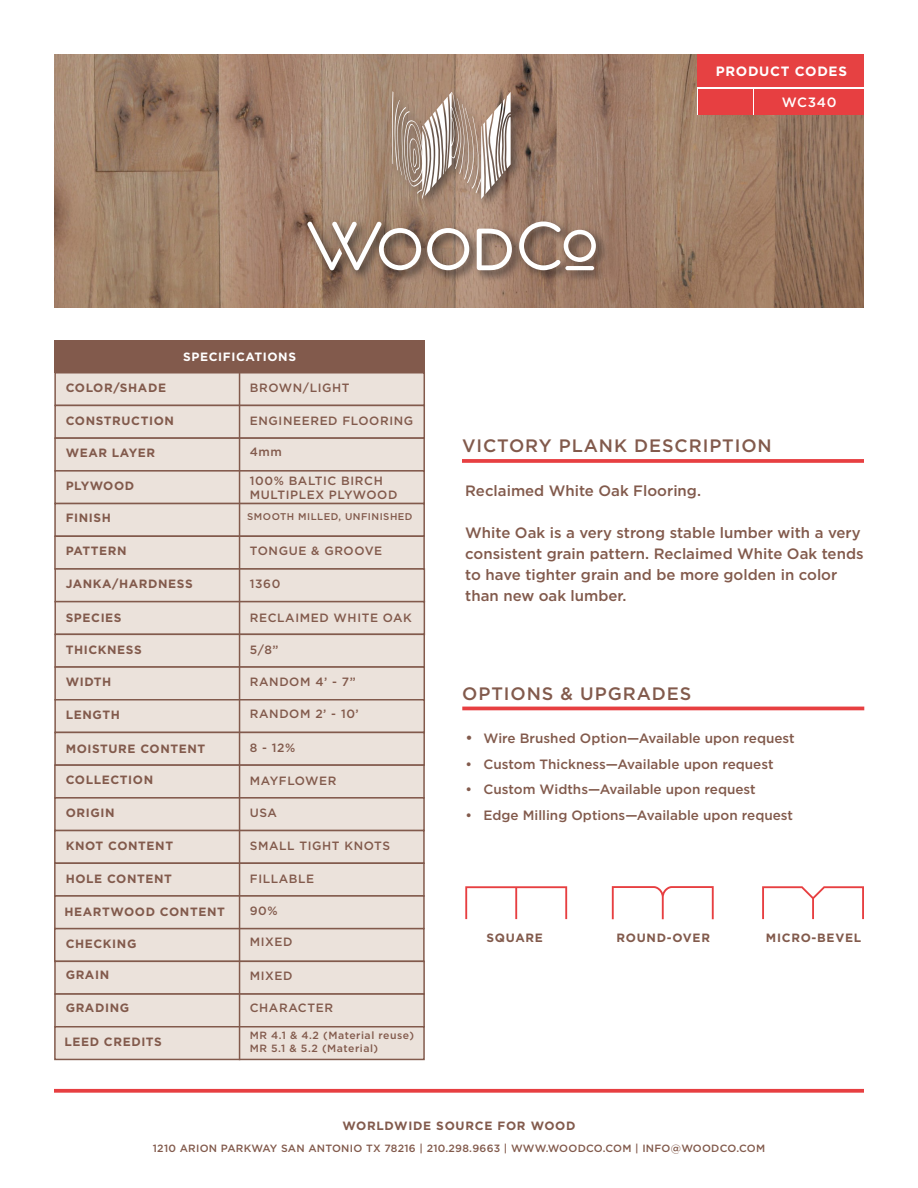
<style>
.page{position:relative;width:918px;height:1188px;background:#fff}
.page>*{position:absolute;margin:0;border:0;box-sizing:border-box;transform-origin:0 0}
.t1{font:500 18px "Gotham";letter-spacing:.05em;color:#825a4c}
.t2{font:500 15px/21px "Gotham";color:#825a4c}
.t3{font:500 13.5px "Gotham";color:#825a4c}
.t4{font:700 13.5px "Gotham";letter-spacing:.05em;color:#fff}
.t5{font:500 13.5px "Gotham";letter-spacing:.05em;color:#fff}
.t6{font:700 12px "Gotham";letter-spacing:.05em;color:#825a4c}
.t7{font:500 12px/14.4px "Gotham";letter-spacing:.05em;color:#825a4c}
.t8{font:700 12px "Gotham";letter-spacing:.05em;color:#fff}
.t9{font:500 10.5px "Gotham";letter-spacing:.025em;color:#825a4c}
.t10{font:500 10.5px "Gotham";letter-spacing:.05em;color:#825a4c}
.t11{font:500 9.75px "Gotham";letter-spacing:.05em;color:#825a4c}
.s1{font-size:15px}
</style>
<div class="page">
<img style="left:54px;top:54px;width:810px;height:254px">
<div style="left:698px;top:53px;width:166px;height:62px;background:#fff"></div>
<div style="left:754px;top:89px;width:110px;height:26px;background:#e73f41"></div>
<div style="left:698px;top:89px;width:54px;height:26px;background:#e73f41"></div>
<svg style="left:462px;top:459px;width:402px;height:4px;background:#e84a4c"></svg>
<div style="left:54px;top:372px;width:371px;height:34px;background:#ebe2db"></div>
<div style="left:54px;top:340px;width:371px;height:33px;background:#825a4c"></div>
<div style="left:54px;top:405px;width:371px;height:34px;background:#ebe2db;border:2px solid #825a4c"></div>
<div style="left:54px;top:437px;width:371px;height:35px;background:#ebe2db;border:2px solid #825a4c"></div>
<div style="left:54px;top:470px;width:371px;height:34px;background:#ebe2db;border:2px solid #825a4c"></div>
<div style="left:54px;top:503px;width:371px;height:34px;background:#ebe2db;border:2px solid #825a4c"></div>
<div style="left:54px;top:536px;width:371px;height:34px;background:#ebe2db;border:2px solid #825a4c"></div>
<div style="left:54px;top:568px;width:371px;height:34px;background:#ebe2db;border:2px solid #825a4c"></div>
<div style="left:54px;top:601px;width:371px;height:34px;background:#ebe2db;border:2px solid #825a4c"></div>
<div style="left:54px;top:634px;width:371px;height:34px;background:#ebe2db;border:2px solid #825a4c"></div>
<div style="left:54px;top:666px;width:371px;height:34px;background:#ebe2db;border:2px solid #825a4c"></div>
<div style="left:54px;top:699px;width:371px;height:34px;background:#ebe2db;border:2px solid #825a4c"></div>
<div style="left:54px;top:732px;width:371px;height:34px;background:#ebe2db;border:2px solid #825a4c"></div>
<div style="left:54px;top:764px;width:371px;height:35px;background:#ebe2db;border:2px solid #825a4c"></div>
<div style="left:54px;top:797px;width:371px;height:34px;background:#ebe2db;border:2px solid #825a4c"></div>
<div style="left:54px;top:830px;width:371px;height:34px;background:#ebe2db;border:2px solid #825a4c"></div>
<div style="left:54px;top:862px;width:371px;height:35px;background:#ebe2db;border:2px solid #825a4c"></div>
<div style="left:54px;top:895px;width:371px;height:34px;background:#ebe2db;border:2px solid #825a4c"></div>
<div style="left:54px;top:928px;width:371px;height:34px;background:#ebe2db;border:2px solid #825a4c"></div>
<div style="left:54px;top:961px;width:371px;height:34px;background:#ebe2db;border:2px solid #825a4c"></div>
<div style="left:54px;top:993px;width:371px;height:35px;background:#ebe2db;border:2px solid #825a4c"></div>
<div style="left:54px;top:1026px;width:371px;height:34px;background:#ebe2db;border:2px solid #825a4c"></div>
<hr style="left:239px;top:373px;width:1px;height:687px;background:#825a4c">
<div style="left:304px;top:89px;width:304px;height:194px;background:#231f20;opacity:.75"></div>
<svg style="left:392px;top:91px;width:119px;height:108px;background:#b29f92"></svg>
<svg style="left:307px;top:222px;width:114px;height:48px"></svg>
<svg style="left:427px;top:228px;width:42px;height:42px"></svg>
<svg style="left:477px;top:229px;width:35px;height:41px"></svg>
<svg style="left:519px;top:222px;width:77px;height:48px"></svg>
<hr style="left:565px;top:266px;width:29px;height:4px;background:#fff;border-radius:2px">
<svg style="left:54px;top:1089px;width:810px;height:4px;background:#e84e50"></svg>
<div style="left:698px;top:54px;width:166px;height:33px;background:#e64142"></div>
<hr style="left:462px;top:707px;width:402px;height:3px;background:#e73f41">
<svg style="left:465px;top:886px;width:102px;height:33px"></svg>
<svg style="left:612px;top:886px;width:102px;height:33px"></svg>
<svg style="left:762px;top:886px;width:102px;height:33px"></svg>
<p class="t4" style="left:716px;top:62px;width:133px">PRODUCT CODES</p>
<p class="t5" style="left:782px;top:93px;width:56px">WC340</p>
<p class="t8" style="left:183px;top:349px;width:114px">SPECIFICATIONS</p>
<p class="t6" style="left:66px;top:380px;width:102px">COLOR/SHADE</p>
<p class="t6" style="left:66px;top:413px;width:110px">CONSTRUCTION</p>
<p class="t6" style="left:66px;top:444px;width:91px">WEAR LAYER</p>
<p class="t6" style="left:66px;top:478px;width:70px">PLYWOOD</p>
<p class="t6" style="left:66px;top:510px;width:47px">FINISH</p>
<p class="t6" style="left:66px;top:543px;width:62px">PATTERN</p>
<p class="t6" style="left:66px;top:576px;width:129px">JANKA/HARDNESS</p>
<p class="t6" style="left:66px;top:610px;width:57px">SPECIES</p>
<p class="t6" style="left:66px;top:642px;width:78px">THICKNESS</p>
<p class="t6" style="left:66px;top:674px;width:47px">WIDTH</p>
<p class="t6" style="left:66px;top:706px;width:56px">LENGTH</p>
<p class="t6" style="left:66px;top:740px;width:141px">MOISTURE CONTENT</p>
<p class="t6" style="left:66px;top:772px;width:89px">COLLECTION</p>
<p class="t6" style="left:66px;top:805px;width:50px">ORIGIN</p>
<p class="t6" style="left:66px;top:838px;width:109px">KNOT CONTENT</p>
<p class="t6" style="left:66px;top:871px;width:108px">HOLE CONTENT</p>
<p class="t6" style="left:64px;top:904px;width:162px">HEARTWOOD CONTENT</p>
<p class="t6" style="left:66px;top:935px;width:72px">CHECKING</p>
<p class="t6" style="left:66px;top:967px;width:45px">GRAIN</p>
<p class="t6" style="left:66px;top:1000px;width:65px">GRADING</p>
<p class="t6" style="left:64px;top:1034px;width:99px">LEED CREDITS</p>
<p class="t7" style="left:250px;top:380px;width:101px">BROWN/LIGHT</p>
<p class="t7" style="left:250px;top:413px;width:165px">ENGINEERED FLOORING</p>
<p class="t7" style="left:250px;top:444px;width:34px">4mm</p>
<p class="t7" style="left:250px;top:473px;width:149px">100% BALTIC BIRCH<br>MULTIPLEX PLYWOOD</p>
<p class="t11" style="left:247px;top:511px;width:167px">SMOOTH MILLED, UNFINISHED</p>
<p class="t7" style="left:250px;top:543px;width:134px">TONGUE &amp; GROOVE</p>
<p class="t7" style="left:250px;top:576px;width:32px">1360</p>
<p class="t7" style="left:250px;top:610px;width:164px">RECLAIMED WHITE OAK</p>
<p class="t7" style="left:250px;top:642px;width:30px">5/8”</p>
<p class="t7" style="left:250px;top:674px;width:107px">RANDOM 4’ - 7”</p>
<p class="t7" style="left:250px;top:707px;width:110px">RANDOM 2’ - 10’</p>
<p class="t7" style="left:250px;top:741px;width:47px">8 - 12%</p>
<p class="t7" style="left:250px;top:773px;width:88px">MAYFLOWER</p>
<p class="t7" style="left:250px;top:806px;width:29px">USA</p>
<p class="t7" style="left:250px;top:838px;width:142px">SMALL TIGHT KNOTS</p>
<p class="t7" style="left:250px;top:871px;width:66px">FILLABLE</p>
<p class="t7" style="left:250px;top:904px;width:29px">90%</p>
<p class="t7" style="left:250px;top:935px;width:44px">MIXED</p>
<p class="t7" style="left:250px;top:968px;width:44px">MIXED</p>
<p class="t7" style="left:250px;top:1001px;width:85px">CHARACTER</p>
<p class="t10" style="left:250px;top:1029px;width:166px">MR 4.1 &amp; 4.2 (Material reuse)</p>
<p class="t10" style="left:250px;top:1041px;width:130px">MR 5.1 &amp; 5.2 (Material)</p>
<p class="t1" style="left:462px;top:434px;width:311px">VICTORY PLANK DESCRIPTION</p>
<p class="t2" style="left:465px;top:480px;width:237px">Reclaimed White Oak Flooring.</p>
<p class="t2" style="left:465px;top:522px;width:400px">White Oak is a very strong stable lumber with a very consistent grain pattern. Reclaimed White Oak tends to have tighter grain and be more golden in color than new oak lumber.</p>
<p class="t1" style="left:462px;top:682px;width:230px">OPTIONS &amp; UPGRADES</p>
<p class="t3" style="left:466px;top:730px;width:331px"><span class="s1">•</span> Wire Brushed Option—Available upon request</p>
<p class="t3" style="left:466px;top:755px;width:310px">• Custom Thickness—Available upon request</p>
<p class="t3" style="left:466px;top:781px;width:292px">• Custom Widths—Available upon request</p>
<p class="t3" style="left:466px;top:806px;width:329px">• Edge Milling Options—Available upon request</p>
<p class="t6" style="left:487px;top:930px;width:58px">SQUARE</p>
<p class="t6" style="left:617px;top:930px;width:95px">ROUND-OVER</p>
<p class="t6" style="left:766px;top:930px;width:97px">MICRO-BEVEL</p>
<p class="t6" style="left:342px;top:1117px;width:235px">WORLDWIDE SOURCE FOR WOOD</p>
<p class="t9" style="left:153px;top:1141px;width:614px">1210 ARION PARKWAY SAN ANTONIO TX 78216 | 210.298.9663 | WWW.WOODCO.COM | INFO@WOODCO.COM</p>
</div>
